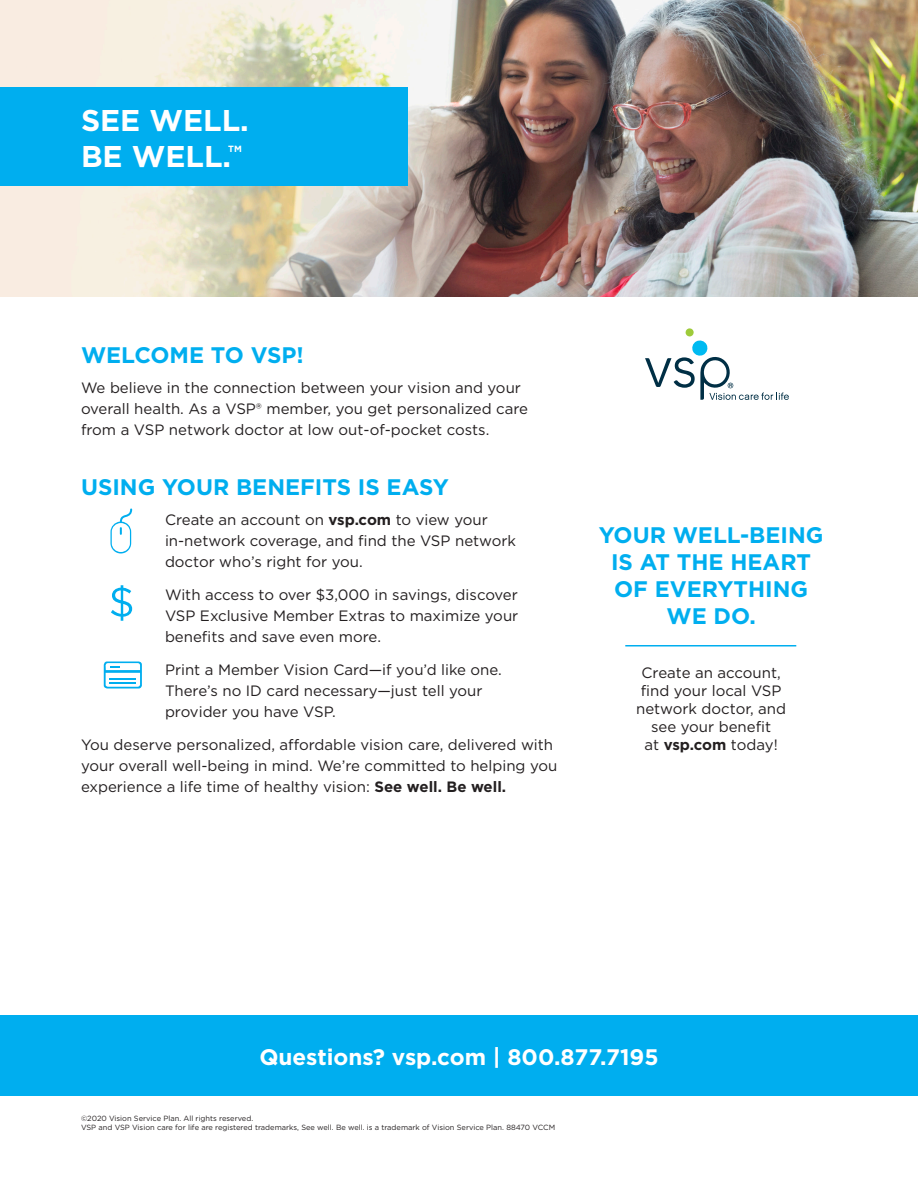
<style>
.page{position:relative;width:918px;height:1188px;background:#fff}
.page>*{position:absolute;margin:0;border:0;box-sizing:border-box;transform-origin:0 0}
.VC_Heading_1{font:700 30px/36px "Gotham";color:#fff}
.VC_Feature_3{font:700 22.5px/27px "Gotham";color:#00aeef;text-align:center}
.VC_CTA_BAR{font:700 22.5px "Gotham";color:#fff}
.VC_Heading_2{font:700 22.5px "Gotham";color:#00aeef}
.VC_List_-_bullets{font:15px/21px "Gotham";color:#231f20}
.VC_Feature_6{font:15px/18px "Gotham";color:#231f20;text-align:center}
.VC_Heading_1-2{font:700 9px "Gotham";color:#fff}
.VC_Legal{font:7.5px/9px "Gotham";color:#231f20}
.s1{font-weight:700}
</style>
<div class="page">
<img style="left:0;top:0;width:918px;height:297px">
<div style="left:0;top:87px;width:408px;height:99px;background:#00aeef"></div>
<div style="left:0;top:1016px;width:918px;height:80px;background:#00aeef"></div>
<svg style="left:104px;top:662px;width:38px;height:26px"></svg>
<svg style="left:110px;top:509px;width:22px;height:45px"></svg>
<svg style="left:111px;top:585px;width:21px;height:36px"></svg>
<hr style="left:625px;top:645px;width:171px;height:1px;background:#00aeef">
<svg style="left:685px;top:328px;width:9px;height:9px"></svg>
<svg style="left:645px;top:340px;width:144px;height:60px"></svg>
<p class="VC_Heading_1" style="left:81px;top:102px;width:169px">SEE WELL.<br>BE WELL.</p>
<p class="VC_Heading_1-2" style="left:228px;top:142px;width:15px">TM</p>
<p class="VC_Heading_2" style="left:81px;top:340px;width:224px">WELCOME TO VSP!</p>
<p class="VC_List_-_bullets" style="left:81px;top:377px;width:449px">We believe in the connection between your vision and your overall health. As a VSP® member, you get personalized care from a VSP network doctor at low out-of-pocket costs.</p>
<p class="VC_Feature_3" style="left:81px;top:473px;width:370px">USING YOUR BENEFITS IS EASY</p>
<p class="VC_List_-_bullets" style="left:165px;top:509px;width:353px">Create an account on <span class="s1">vsp.com</span> to view your in-network coverage, and find the VSP network doctor who’s right for you.</p>
<p class="VC_List_-_bullets" style="left:165px;top:584px;width:355px;text-align:justify">With access to over $3,000 in savings, discover VSP Exclusive Member Extras to maximize your benefits and save even more.</p>
<p class="VC_List_-_bullets" style="left:165px;top:659px;width:338px">Print a Member Vision Card—if you’d like one.<br>There’s no ID card necessary—just tell your provider you have VSP.</p>
<p class="VC_List_-_bullets" style="left:81px;top:734px;width:478px">You deserve personalized, affordable vision care, delivered with your overall well-being in mind. We’re committed to helping you experience a life time of healthy vision: <span class="s1">See well. Be well.</span></p>
<p class="VC_Feature_3" style="left:599px;top:521px;width:226px">YOUR WELL-BEING<br>IS AT THE HEART<br>OF EVERYTHING<br>WE DO.</p>
<p class="VC_Feature_6" style="left:636px;top:663px;width:152px">Create an account, find your local VSP network doctor, and see your benefit<br>at <span class="s1">vsp.com</span> today!</p>
<p class="VC_CTA_BAR" style="left:259px;top:1042px;width:401px">Questions? vsp.com | 800.877.7195</p>
<p class="VC_Legal" style="left:81px;top:1113px;width:476px">©2020 Vision Service Plan. All rights reserved.<br>VSP and VSP Vision care for life are registered trademarks, See well. Be well. is a trademark of Vision Service Plan. 88470 VCCM</p>
</div>
